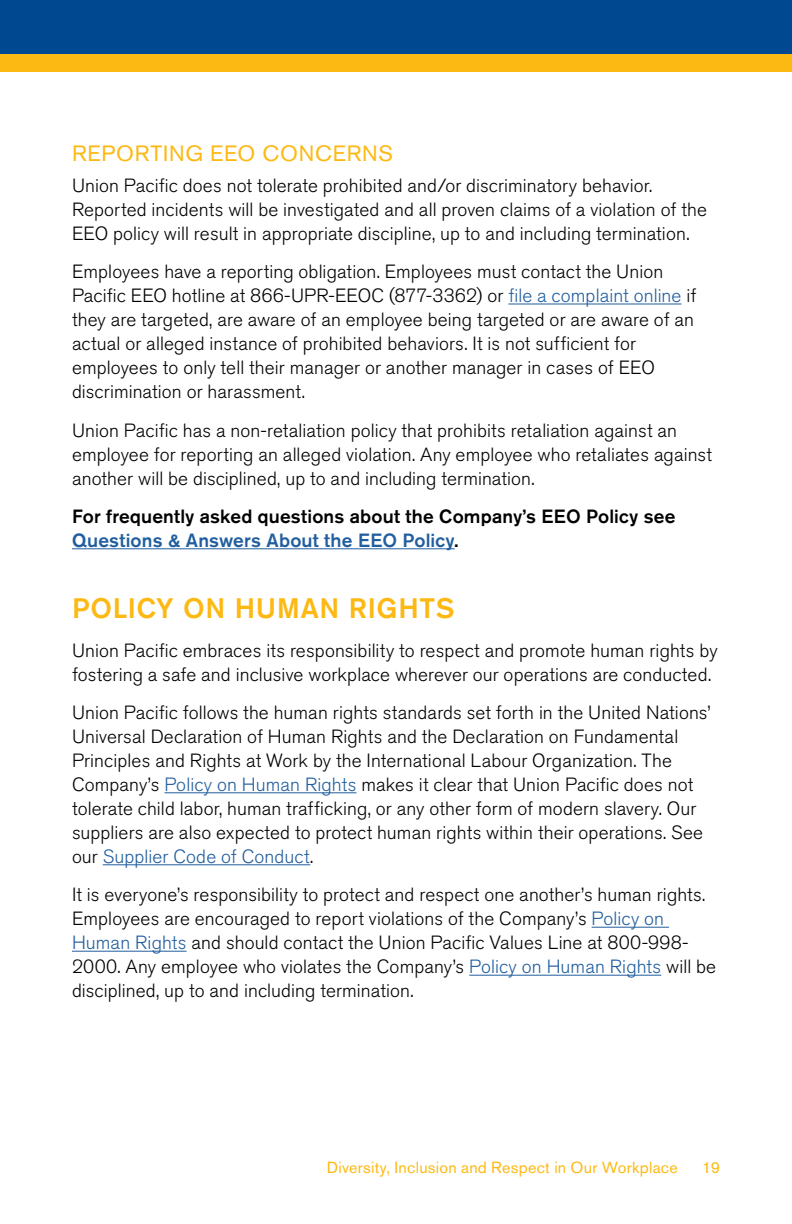
<style>
.page{position:relative;width:792px;height:1224px;background:#fff}
.page>*{position:absolute;margin:0;border:0;box-sizing:border-box;transform-origin:0 0}
.Heading_2{font:500 28px "Akzidenz Grotesk BE";letter-spacing:.025em;color:#fdb913}
.Heading_3{font:22px "Akzidenz Grotesk BE";letter-spacing:.035em;color:#fdb913}
.Body_Copy{font:300 19px/24px "Akzidenz Grotesk BE";letter-spacing:.005em;color:#000}
.Body_Copy-2{font:500 19px/24px "Akzidenz Grotesk BE";letter-spacing:.01em;color:#000}
.t1{font:16px "Akzidenz Grotesk BE";letter-spacing:.015em;color:#fdb913}
.s1{color:#215e9e}
</style>
<div class="page">
<div style="left:0;top:0;width:792px;height:72px;background:#004990"></div>
<div style="left:0;top:54px;width:792px;height:18px;background:#fdb913"></div>
<hr style="left:508px;top:304px;width:174px;height:1px;background:#215e9e">
<hr style="left:72px;top:548px;width:383px;height:1px;background:#215e9e">
<hr style="left:164px;top:792px;width:192px;height:1px;background:#215e9e">
<hr style="left:103px;top:864px;width:207px;height:1px;background:#215e9e">
<hr style="left:592px;top:927px;width:77px;height:1px;background:#215e9e">
<hr style="left:72px;top:951px;width:115px;height:1px;background:#215e9e">
<hr style="left:469px;top:975px;width:192px;height:1px;background:#215e9e">
<p class="Heading_3" style="left:72px;top:140px;width:323px">REPORTING EEO CONCERNS</p>
<p class="Body_Copy" style="left:72px;top:174px;width:636px">Union Pacific does not tolerate prohibited and/or discriminatory behavior.<br>Reported incidents will be investigated and all proven claims of a violation of the<br>EEO policy will result in appropriate discipline, up to and including termination.</p>
<p class="Body_Copy" style="left:72px;top:260px;width:626px">Employees have a reporting obligation. Employees must contact the Union Pacific EEO hotline at 866-UPR-EEOC (877-3362) or <span class="s1">file a complaint online</span> if they are targeted, are aware of an employee being targeted or are aware of an actual or alleged instance of prohibited behaviors. It is not sufficient for employees to only tell their manager or another manager in cases of EEO discrimination or harassment.</p>
<p class="Body_Copy" style="left:72px;top:418px;width:642px">Union Pacific has a non-retaliation policy that prohibits retaliation against an employee for reporting an alleged violation. Any employee who retaliates against another will be disciplined, up to and including termination.</p>
<p class="Body_Copy-2" style="left:72px;top:504px;width:605px">For frequently asked questions about the Company’s EEO Policy see<br><span class="s1">Questions &amp; Answers About the EEO Policy</span>.</p>
<p class="Heading_2" style="left:72px;top:591px;width:384px">POLICY ON HUMAN RIGHTS</p>
<p class="Body_Copy" style="left:72px;top:638px;width:647px">Union Pacific embraces its responsibility to respect and promote human rights by fostering a safe and inclusive workplace wherever our operations are conducted.</p>
<p class="Body_Copy" style="left:72px;top:701px;width:640px">Union Pacific follows the human rights standards set forth in the United Nations’ Universal Declaration of Human Rights and the Declaration on Fundamental Principles and Rights at Work by the International Labour Organization. The Company’s <span class="s1">Policy on Human Rights</span> makes it clear that Union Pacific does not tolerate child labor, human trafficking, or any other form of modern slavery. Our suppliers are also expected to protect human rights within their operations. See our <span class="s1">Supplier Code of Conduct</span>.</p>
<p class="Body_Copy" style="left:72px;top:883px;width:646px">It is everyone’s responsibility to protect and respect one another’s human rights.<br>Employees are encouraged to report violations of the Company’s <span class="s1">Policy on Human Rights</span> and should contact the Union Pacific Values Line at 800-998- 2000. Any employee who violates the Company’s <span class="s1">Policy on Human Rights</span> will be disciplined, up to and including termination.</p>
<p class="t1" style="left:327px;top:1158px;width:353px">Diversity, Inclusion and Respect in Our Workplace</p>
<p class="t1" style="left:702px;top:1158px;width:19px">19</p>
</div>
